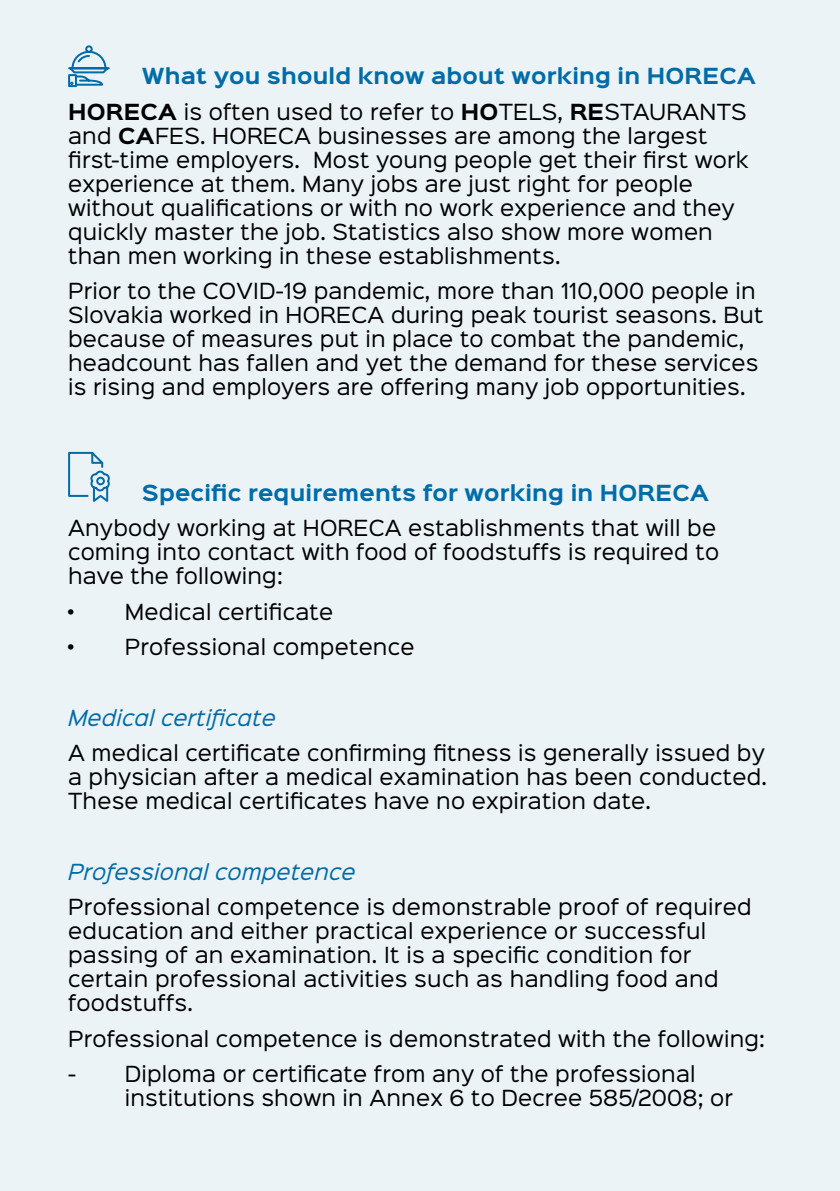
<style>
.page{position:relative;width:840px;height:1191px;background:#fff}
.page>*{position:absolute;margin:0;border:0;box-sizing:border-box;transform-origin:0 0}
.t1{font:20px/24px "Sinkin Sans 400";letter-spacing:.01em;color:#000}
.t2{font:700 20px "Sinkin Sans 700";letter-spacing:.01em;color:#006ca7}
.t3{font:italic 20px "Sinkin Sans 400";letter-spacing:.01em;color:#006ca7}
.s1{font-family:"Sinkin Sans 700";font-weight:700}
</style>
<div class="page">
<div style="left:0;top:0;width:839px;height:1191px;background:#ebf3f7"></div>
<svg style="left:68px;top:45px;width:42px;height:43px"></svg>
<svg style="left:68px;top:451px;width:42px;height:51px"></svg>
<p class="t2" style="left:142px;top:66px;width:615px">What you should know about working in HORECA</p>
<p class="t1" style="left:68px;top:98px;width:681px"><span class="s1">HORECA</span> is often used to refer to <span class="s1">HO</span>TELS, <span class="s1">RE</span>STAURANTS and <span class="s1">CA</span>FES. HORECA businesses are among the largest first-time employers. Most young people get their first work experience at them. Many jobs are just right for people without qualifications or with no work experience and they quickly master the job. Statistics also show more women than men working in these establishments.</p>
<p class="t1" style="left:68px;top:277px;width:696px">Prior to the COVID-19 pandemic, more than 110,000 people in Slovakia worked in HORECA during peak tourist seasons. But because of measures put in place to combat the pandemic, headcount has fallen and yet the demand for these services is rising and employers are offering many job opportunities.</p>
<p class="t2" style="left:142px;top:482px;width:568px">Specific requirements for working in HORECA</p>
<p class="t1" style="left:68px;top:514px;width:652px">Anybody working at HORECA establishments that will be coming into contact with food of foodstuffs is required to have the following:</p>
<p class="t1" style="left:68px;top:598px;width:9px">•</p>
<p class="t1" style="left:125px;top:598px;width:210px">Medical certificate</p>
<p class="t1" style="left:68px;top:633px;width:9px">•</p>
<p class="t1" style="left:125px;top:633px;width:291px">Professional competence</p>
<p class="t3" style="left:68px;top:701px;width:209px">Medical certificate</p>
<p class="t1" style="left:68px;top:739px;width:700px;text-align:justify">A medical certificate confirming fitness is generally issued by a physician after a medical examination has been conducted.<br>These medical certificates have no expiration date.</p>
<p class="t3" style="left:68px;top:855px;width:289px">Professional competence</p>
<p class="t1" style="left:68px;top:893px;width:684px">Professional competence is demonstrable proof of required education and either practical experience or successful passing of an examination. It is a specific condition for certain professional activities such as handling food and foodstuffs.</p>
<p class="t1" style="left:68px;top:1019px;width:698px;line-height:35.4px">Professional competence is demonstrated with the following: -</p>
<p class="t1" style="left:125px;top:1060px;width:609px">Diploma or certificate from any of the professional institutions shown in Annex 6 to Decree 585/2008; or</p>
</div>
